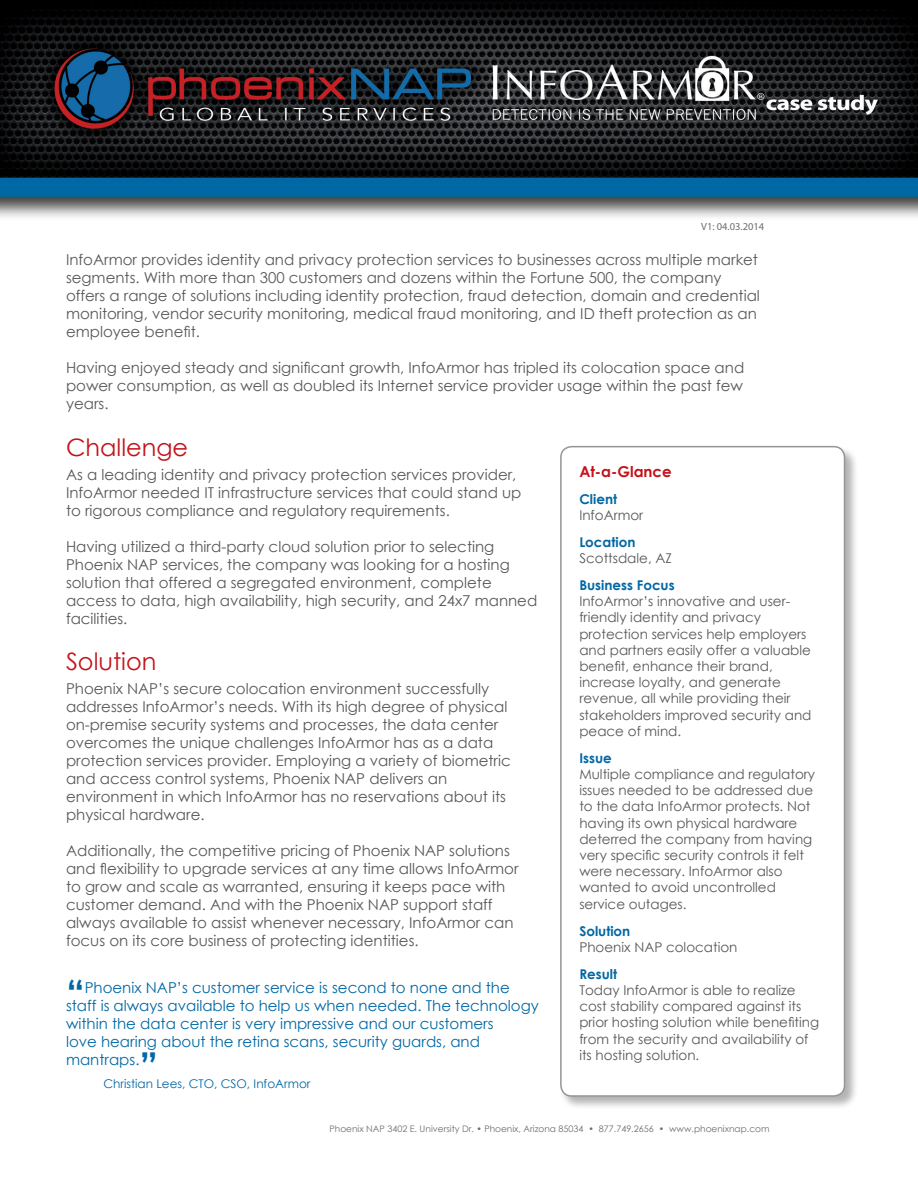
<style>
.page{position:relative;width:918px;height:1188px;background:#fff}
.page>*{position:absolute;margin:0;border:0;box-sizing:border-box;transform-origin:0 0}
.t1{font:700 39px "Century Gothic";color:#0068a5}
.t2{font:24px "Century Gothic";color:#c4121a}
.t3{font:15px/18px "Century Gothic";color:#57585a}
.t4{font:15px/18px "Century Gothic";color:#0068a5}
.t5{font:700 15px "Century Gothic";color:#c4121a}
.t6{font:13.5px/16.2px "Century Gothic";color:#57585a}
.t7{font:700 13.5px "Century Gothic";color:#0068a5}
.t8{font:12px "Century Gothic";color:#0068a5}
.t9{font:10.5px "Myriad Pro";color:#6c6d70}
.t10{font:9px "Century Gothic";color:#6c6d70}
</style>
<div class="page">
<div style="left:560px;top:445px;width:299px;height:665px;background:#000;opacity:.3"></div>
<div style="left:561px;top:447px;width:284px;height:649px;background:#fff;border-radius:11px"></div>
<div style="left:560px;top:446px;width:285px;height:651px;border:2px solid #939598;border-radius:11px"></div>
<img style="left:0;top:0;width:918px;height:217px">
<p class="t9" style="left:701px;top:220px;width:65px">V1: 04.03.2014</p>
<p class="t3" style="left:66px;top:250px;width:695px">InfoArmor provides identity and privacy protection services to businesses across multiple market segments. With more than 300 customers and dozens within the Fortune 500, the company offers a range of solutions including identity protection, fraud detection, domain and credential monitoring, vendor security monitoring, medical fraud monitoring, and ID theft protection as an employee benefit.</p>
<p class="t3" style="left:66px;top:358px;width:680px;text-align:justify">Having enjoyed steady and significant growth, InfoArmor has tripled its colocation space and power consumption, as well as doubled its Internet service provider usage within the past few years.</p>
<p class="t2" style="left:66px;top:430px;width:124px">Challenge</p>
<p class="t3" style="left:66px;top:465px;width:457px">As a leading identity and privacy protection services provider,<br>InfoArmor needed IT infrastructure services that could stand up to rigorous compliance and regulatory requirements.</p>
<p class="t3" style="left:66px;top:537px;width:473px">Having utilized a third-party cloud solution prior to selecting Phoenix NAP services, the company was looking for a hosting solution that offered a segregated environment, complete access to data, high availability, high security, and 24x7 manned facilities.</p>
<p class="t2" style="left:66px;top:645px;width:92px">Solution</p>
<p class="t3" style="left:66px;top:680px;width:446px">Phoenix NAP’s secure colocation environment successfully addresses InfoArmor’s needs. With its high degree of physical on-premise security systems and processes, the data center overcomes the unique challenges InfoArmor has as a data protection services provider. Employing a variety of biometric and access control systems, Phoenix NAP delivers an environment in which InfoArmor has no reservations about its physical hardware.</p>
<p class="t3" style="left:66px;top:842px;width:454px">Additionally, the competitive pricing of Phoenix NAP solutions and flexibility to upgrade services at any time allows InfoArmor to grow and scale as warranted, ensuring it keeps pace with customer demand. And with the Phoenix NAP support staff always available to assist whenever necessary, InfoArmor can focus on its core business of protecting identities.</p>
<p class="t1" style="left:66px;top:964px;width:20px">“</p>
<p class="t5" style="left:579px;top:460px;width:94px">At-a-Glance</p>
<p class="t7" style="left:579px;top:488px;width:39px">Client</p>
<p class="t6" style="left:579px;top:507px;width:65px">InfoArmor</p>
<p class="t7" style="left:579px;top:532px;width:58px">Location</p>
<p class="t6" style="left:579px;top:550px;width:94px">Scottsdale, AZ</p>
<p class="t7" style="left:579px;top:575px;width:97px">Business Focus</p>
<p class="t6" style="left:579px;top:593px;width:234px">InfoArmor’s innovative and user&shy;friendly identity and privacy protection services help employers and partners easily offer a valuable benefit, enhance their brand, increase loyalty, and generate revenue, all while providing their stakeholders improved security and peace of mind.</p>
<p class="t7" style="left:579px;top:748px;width:34px">Issue</p>
<p class="t6" style="left:579px;top:766px;width:237px">Multiple compliance and regulatory issues needed to be addressed due to the data InfoArmor protects. Not having its own physical hardware deterred the company from having very specific security controls it felt were necessary. InfoArmor also wanted to avoid uncontrolled service outages.</p>
<p class="t7" style="left:579px;top:920px;width:53px">Solution</p>
<p class="t6" style="left:579px;top:939px;width:160px">Phoenix NAP colocation</p>
<p class="t7" style="left:579px;top:964px;width:39px">Result</p>
<p class="t6" style="left:579px;top:982px;width:241px">Today InfoArmor is able to realize cost stability compared against its prior hosting solution while benefiting from the security and availability of its hosting solution.</p>
<p class="t4" style="left:66px;top:978px;width:474px;text-indent:19px">Phoenix NAP’s customer service is second to none and the staff is always available to help us when needed. The technology within the data center is very impressive and our customers<br>love hearing about the retina scans, security guards, and mantraps.</p>
<p class="t8" style="left:103px;top:1076px;width:209px">Christian Lees, CTO, CSO, InfoArmor</p>
<p class="t1" style="left:140px;top:1038px;width:20px">”</p>
<p class="t10" style="left:330px;top:1122px;width:441px">Phoenix NAP 3402 E. University Dr. • Phoenix, Arizona 85034 • 877.749.2656 • www.phoenixnap.com</p>
</div>
